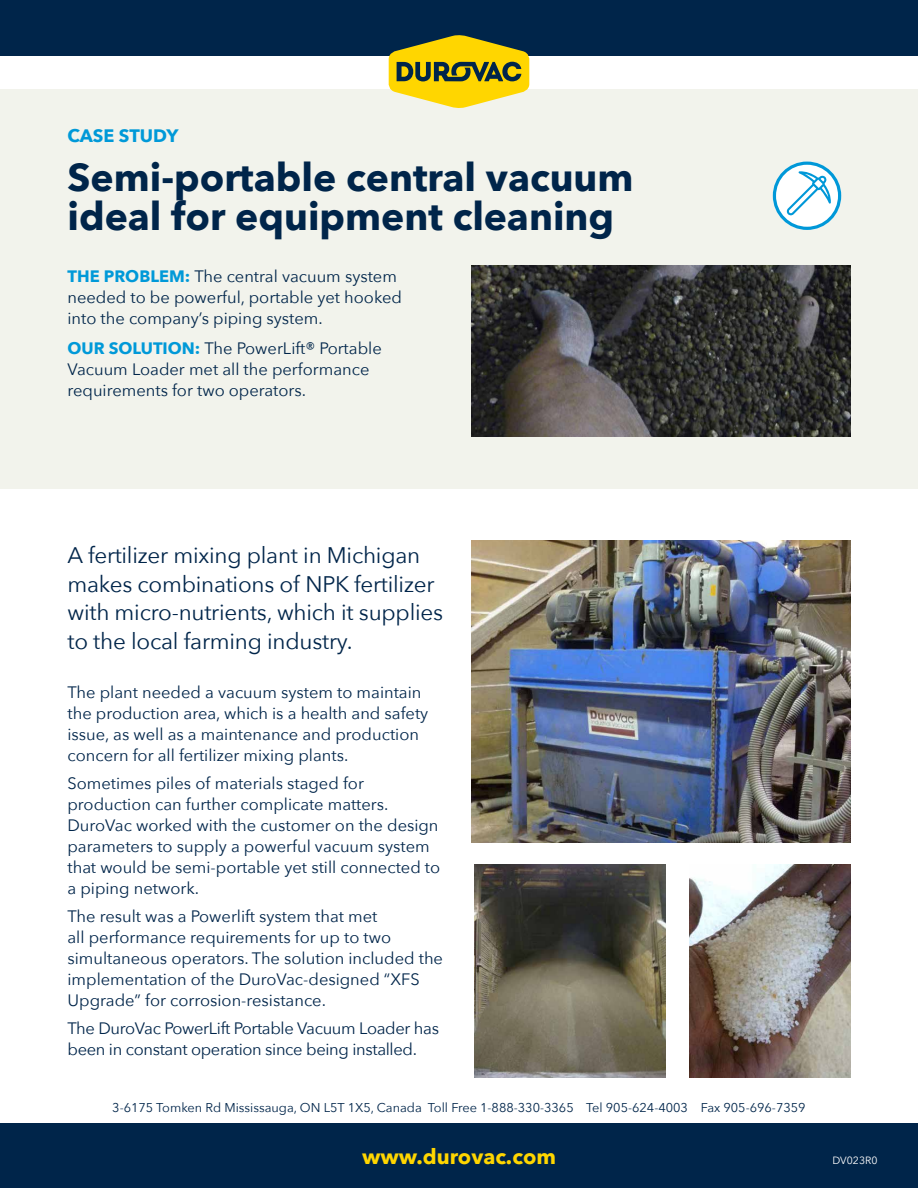
<style>
.page{position:relative;width:918px;height:1188px;background:#fff}
.page>*{position:absolute;margin:0;border:0;box-sizing:border-box;transform-origin:0 0}
.t1{font:700 39px/38.4px "Avenir Next";color:#00254a}
.t2{font:22.5px/28.5px "Avenir Next";letter-spacing:-.01em;color:#00254a}
.t3{font:700 21.15px "Avenir Next";color:#ffd600}
.t4{font:700 18px "Avenir Next";color:#0099d8}
.t5{font:16.5px/21px "Avenir Next";color:#00254a}
.t6{font:16.5px/21px "Avenir Next";letter-spacing:-.02em;color:#00254a}
.t7{font:12.75px "Avenir Next";color:#00254a}
.t8{font:10.5px "Avenir Next";color:#fff}
.s1{font-weight:700;color:#0099d8}
</style>
<div class="page">
<div style="left:0;top:89px;width:918px;height:400px;background:#f2f3ec"></div>
<div style="left:0;top:0;width:918px;height:55px;background:#00254a"></div>
<div style="left:0;top:1124px;width:918px;height:64px;background:#00254a"></div>
<svg style="left:389px;top:35px;width:140px;height:73px"></svg>
<img style="left:472px;top:266px;width:378px;height:171px">
<img style="left:472px;top:540px;width:378px;height:302px">
<img style="left:474px;top:865px;width:191px;height:213px">
<img style="left:689px;top:865px;width:161px;height:213px">
<svg style="left:773px;top:162px;width:68px;height:68px"></svg>
<p class="t4" style="left:68px;top:120px;width:112px">CASE STUDY</p>
<h1 class="t1" style="left:68px;top:158px;width:568px">Semi-portable central vacuum ideal for equipment cleaning</h1>
<p class="t5" style="left:68px;top:265px;width:336px"><span class="s1">THE PROBLEM:</span> The central vacuum system needed to be powerful, portable yet hooked into the company’s piping system.</p>
<p class="t5" style="left:68px;top:337px;width:316px"><span class="s1">OUR SOLUTION:</span> The PowerLift® Portable<br>Vacuum Loader met all the performance requirements for two operators.</p>
<h2 class="t2" style="left:68px;top:540px;width:377px">A fertilizer mixing plant in Michigan makes combinations of NPK fertilizer with micro-nutrients, which it supplies to the local farming industry.</h2>
<p class="t5" style="left:68px;top:681px;width:362px">The plant needed a vacuum system to maintain the production area, which is a health and safety issue, as well as a maintenance and production concern for all fertilizer mixing plants.</p>
<p class="t5" style="left:68px;top:772px;width:374px">Sometimes piles of materials staged for production can further complicate matters.<br>DuroVac worked with the customer on the design parameters to supply a powerful vacuum system that would be semi-portable yet still connected to a piping network.</p>
<p class="t5" style="left:68px;top:905px;width:377px">The result was a Powerlift system that met<br>all performance requirements for up to two simultaneous operators. The solution included the implementation of the DuroVac-designed “XFS Upgrade” for corrosion-resistance.</p>
<p class="t6" style="left:68px;top:1017px;width:373px">The DuroVac PowerLift Portable Vacuum Loader has been in constant operation since being installed.</p>
<p class="t7" style="left:112px;top:1097px;width:695px">3-6175 Tomken Rd Mississauga, ON L5T 1X5, Canada Toll Free 1-888-330-3365 Tel 905-624-4003 Fax 905-696-7359</p>
<p class="t3" style="left:362px;top:1138px;width:195px">www.durovac.com</p>
<p class="t8" style="left:832px;top:1152px;width:47px">DV023R0</p>
</div>
